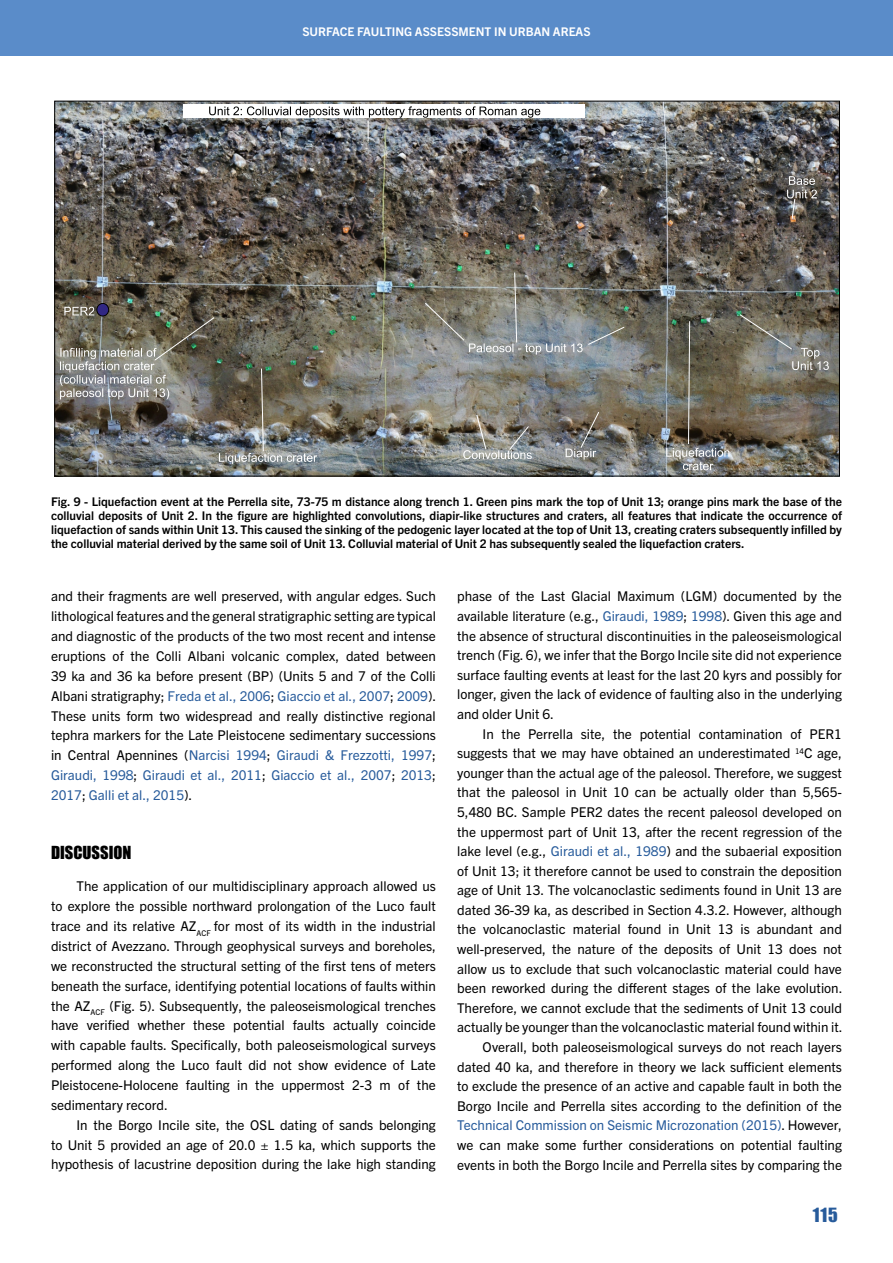
<style>
.page{position:relative;width:893px;height:1263px;background:#fff}
.page>*{position:absolute;margin:0;border:0;box-sizing:border-box;transform-origin:0 0}
.t1{font:18px "Impact";color:#275b9b}
.t2{font:16.5px "Impact";color:#000}
.t3{font:13.5px/19.6px "Trade Gothic Next LT Pro";color:#000;text-align:justify}
.t4{font:700 12px/14.2px "Trade Gothic Next LT Pro";color:#000;text-align:justify}
.t5{font:700 12px "Trade Gothic Next LT Pro";color:#fff}
.s1{color:#275b9b}
</style>
<div class="page">
<div style="left:0;top:0;width:893px;height:55px;background:#5a8cc9"></div>
<img style="left:56px;top:103px;width:782px;height:371px">
<svg style="left:424px;top:272px;width:201px;height:82px;background:#82827c"></svg>
<svg style="left:463px;top:414px;width:69px;height:45px;background:#8e8c86"></svg>
<div style="left:184px;top:104px;width:401px;height:13px;background:#fff"></div>
<img style="left:666px;top:320px;width:63px;height:150px">
<svg style="left:566px;top:411px;width:34px;height:49px;background:#7b7772"></svg>
<svg style="left:97px;top:303px;width:12px;height:13px"></svg>
<div style="left:96px;top:303px;width:13px;height:13px;border:1px solid #000;border-radius:50%"></div>
<img style="left:60px;top:307px;width:257px;height:157px">
<svg style="left:739px;top:313px;width:90px;height:57px;background:#7e7c72"></svg>
<svg style="left:787px;top:176px;width:30px;height:44px"></svg>
<img style="left:209px;top:106px;width:331px;height:35px">
<p class="t5" style="left:302px;top:23px;width:290px">SURFACE FAULTING ASSESSMENT IN URBAN AREAS</p>
<p class="t4" style="left:51px;top:493px;width:792px">Fig. 9 - Liquefaction event at the Perrella site, 73-75 m distance along trench 1. Green pins mark the top of Unit 13; orange pins mark the base of the colluvial deposits of Unit 2. In the figure are highlighted convolutions, diapir-like structures and craters, all features that indicate the occurrence of liquefaction of sands within Unit 13. This caused the sinking of the pedogenic layer located at the top of Unit 13, creating craters subsequently infilled by the colluvial material derived by the same soil of Unit 13. Colluvial material of Unit 2 has subsequently sealed the liquefaction craters.</p>
<p class="t3" style="left:51px;top:586px;width:387px">and their fragments are well preserved, with angular edges. Such lithological features and the general stratigraphic setting are typical and diagnostic of the products of the two most recent and intense eruptions of the Colli Albani volcanic complex, dated between 39 ka and 36 ka before present (BP) (Units 5 and 7 of the Colli Albani stratigraphy; <span class="s1">Freda et al., 2006</span>; <span class="s1">Giaccio et al., 2007</span>; <span class="s1">2009</span>).<br>These units form two widespread and really distinctive regional tephra markers for the Late Pleistocene sedimentary successions in Central Apennines (<span class="s1">Narcisi 1994</span>; <span class="s1">Giraudi &amp; Frezzotti, 1997</span>; <span class="s1">Giraudi, 1998</span>; <span class="s1">Giraudi et al., 2011</span>; <span class="s1">Giaccio et al., 2007</span>; <span class="s1">2013</span>; <span class="s1">2017</span>; <span class="s1">Galli et al., 2015</span>).</p>
<p class="t2" style="left:51px;top:839px;width:82px">DISCUSSION</p>
<p class="t3" style="left:51px;top:876px;width:386px;text-indent:26px">The application of our multidisciplinary approach allowed us to explore the possible northward prolongation of the Luco fault trace and its relative AZ<sub>ACF</sub> for most of its width in the industrial district of Avezzano. Through geophysical surveys and boreholes, we reconstructed the structural setting of the first tens of meters beneath the surface, identifying potential locations of faults within the AZ<sub>ACF</sub> (Fig. 5). Subsequently, the paleoseismological trenches have verified whether these potential faults actually coincide with capable faults. Specifically, both paleoseismological surveys performed along the Luco fault did not show evidence of Late Pleistocene-Holocene faulting in the uppermost 2-3 m of the sedimentary record.</p>
<p class="t3" style="left:51px;top:1114px;width:386px;text-indent:26px">In the Borgo Incile site, the OSL dating of sands belonging to Unit 5 provided an age of 20.0 ± 1.5 ka, which supports the hypothesis of lacustrine deposition during the lake high standing</p>
<p class="t3" style="left:457px;top:586px;width:386px">phase of the Last Glacial Maximum (LGM) documented by the available literature (e.g., <span class="s1">Giraudi, 1989</span>; <span class="s1">1998</span>). Given this age and the absence of structural discontinuities in the paleoseismological trench (Fig. 6), we infer that the Borgo Incile site did not experience surface faulting events at least for the last 20 kyrs and possibly for longer, given the lack of evidence of faulting also in the underlying and older Unit 6.</p>
<p class="t3" style="left:457px;top:723px;width:387px;text-align:right">In the Perrella site, the potential contamination of PER1 suggests that we may have obtained an underestimated <sup>14</sup>C age, younger than the actual age of the paleosol. Therefore, we suggest that the paleosol in Unit 10 can be actually older than 5,565- 5,480 BC. Sample PER2 dates the recent paleosol developed on the uppermost part of Unit 13, after the recent regression of the lake level (e.g., <span class="s1">Giraudi et al., 1989</span>) and the subaerial exposition of Unit 13; it therefore cannot be used to constrain the deposition age of Unit 13. The volcanoclastic sediments found in Unit 13 are dated 36-39 ka, as described in Section 4.3.2. However, although the volcanoclastic material found in Unit 13 is abundant and well-preserved, the nature of the deposits of Unit 13 does not allow us to exclude that such volcanoclastic material could have been reworked during the different stages of the lake evolution.<br>Therefore, we cannot exclude that the sediments of Unit 13 could actually be younger than the volcanoclastic material found within it.<br>Overall, both paleoseismological surveys do not reach layers dated 40 ka, and therefore in theory we lack sufficient elements to exclude the presence of an active and capable fault in both the Borgo Incile and Perrella sites according to the definition of the <span class="s1">Technical Commission on Seismic Microzonation (2015)</span>. However, we can make some further considerations on potential faulting events in both the Borgo Incile and Perrella sites by comparing the</p>
<h1 class="t1" style="left:813px;top:1201px;width:26px">115</h1>
</div>
